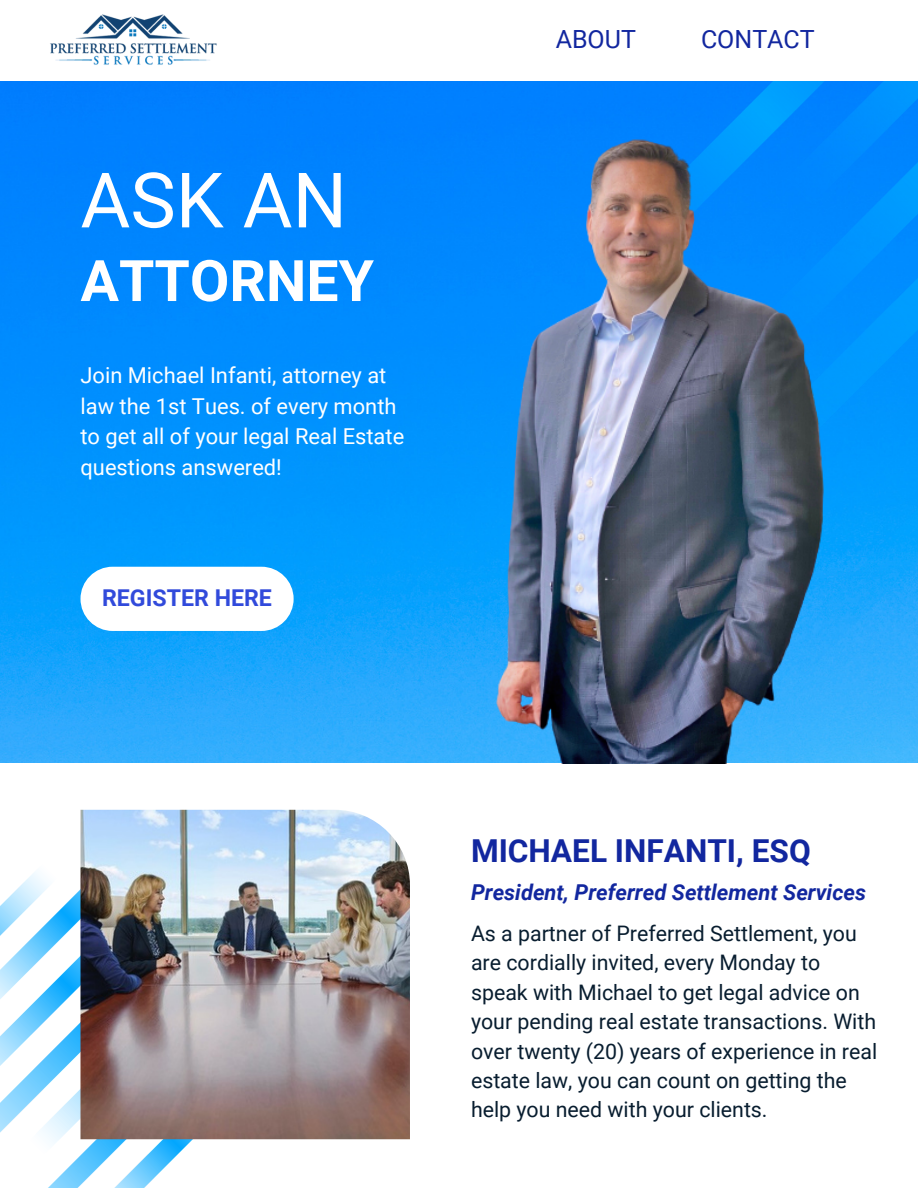
<style>
.page{position:relative;width:918px;height:1188px;background:#fff}
.page>*{position:absolute;margin:0;border:0;box-sizing:border-box;transform-origin:0 0}
.t1{font:76.5px "Roboto";color:#fff}
.t2{font:700 57.3px "Roboto";color:#fff}
.t3{font:700 31.65px "Roboto";color:#12279f}
.t4{font:25.05px "Roboto";color:#12279f}
.t5{font:700 23.25px "Roboto";color:#314adb}
.t6{font:21.9px/30.5px "Roboto";color:#fff}
.t7{font:italic 700 21.9px "Roboto";color:#12279f}
.t8{font:21.3px/29.4px "Roboto";color:#081d2f}
</style>
<div class="page">
<img style="left:0;top:81px;width:918px;height:682px">
<img style="left:591px;top:81px;width:327px;height:605px">
<div style="left:80px;top:567px;width:214px;height:64px;background:#fff;border-radius:32px"></div>
<img style="left:0;top:872px;width:301px;height:316px">
<img style="left:80px;top:810px;width:330px;height:329px">
<img style="left:50px;top:14px;width:167px;height:51px">
<img style="left:379px;top:89px;width:506px;height:675px">
<p class="t1" style="left:80px;top:156px;width:268px">ASK AN</p>
<p class="t2" style="left:80px;top:248px;width:295px">ATTORNEY</p>
<p class="t6" style="left:80px;top:361px;width:325px">Join Michael Infanti, attorney at law the 1st Tues. of every month to get all of your legal Real Estate questions answered!</p>
<p class="t5" style="left:102px;top:585px;width:171px">REGISTER HERE</p>
<p class="t4" style="left:556px;top:24px;width:82px">ABOUT</p>
<p class="t4" style="left:701px;top:24px;width:115px">CONTACT</p>
<p class="t3" style="left:471px;top:833px;width:341px">MICHAEL INFANTI, ESQ</p>
<p class="t7" style="left:471px;top:880px;width:397px">President, Preferred Settlement Services</p>
<p class="t8" style="left:471px;top:919px;width:408px">As a partner of Preferred Settlement, you are cordially invited, every Monday to speak with Michael to get legal advice on your pending real estate transactions. With over twenty (20) years of experience in real estate law, you can count on getting the help you need with your clients.</p>
</div>
